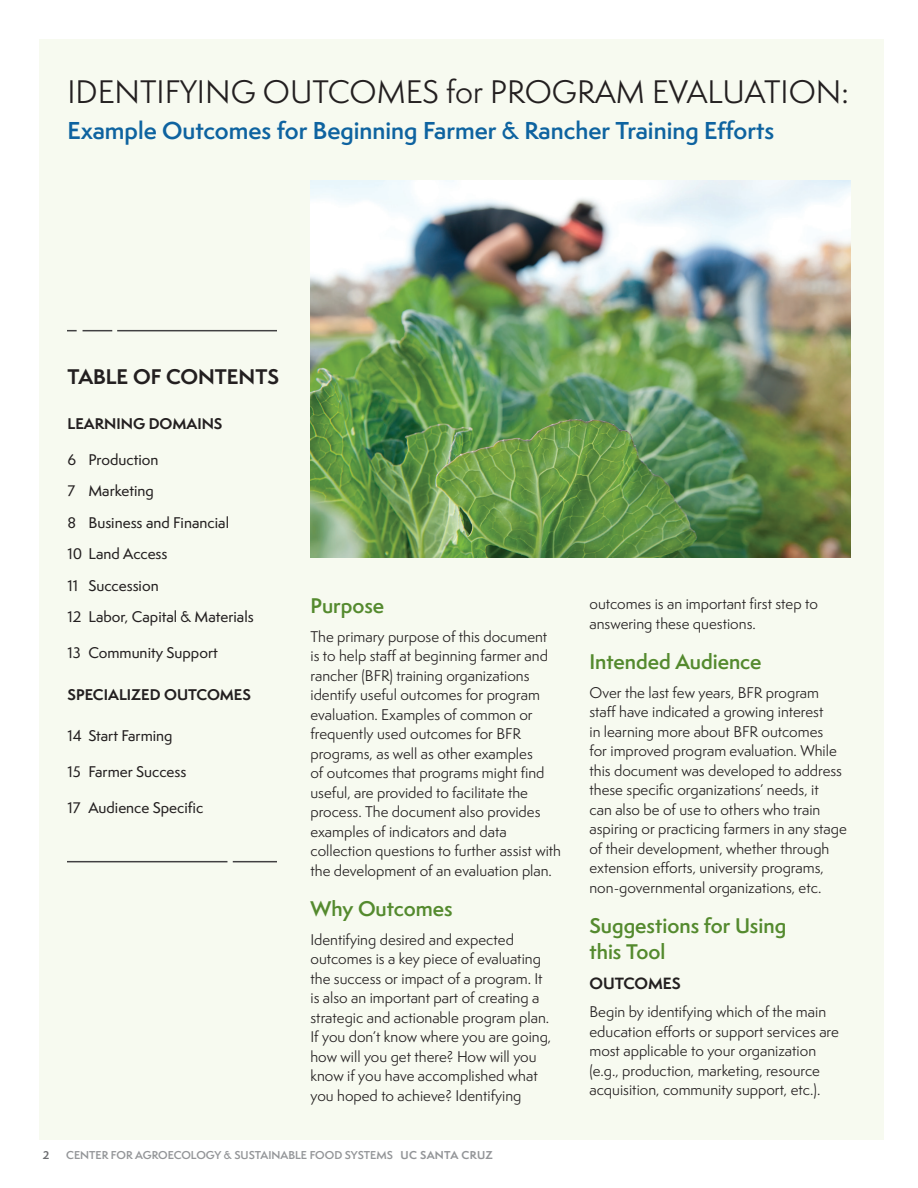
<style>
.page{position:relative;width:918px;height:1188px;background:#fff}
.page>*{position:absolute;margin:0;border:0;box-sizing:border-box;transform-origin:0 0}
.t1{font:30px "Semplicita Pro";color:#231f20}
.t2{font:600 22.5px "Semplicita Pro";color:#0e63a0}
.subhead{font:600 19.5px/25.5px "Semplicita Pro";color:#548a2e}
.body_copy{font:700 19.5px "Semplicita Pro";color:#231f20}
.snall_subhead{font:700 15px "Semplicita Pro";color:#231f20}
.body_copy-2{font:14.25px/19.5px "Semplicita Pro";color:#231f20}
.body_copy-3{font:500 14.25px "Semplicita Pro";color:#231f20}
.body_copy-4{font:700 14.25px "Semplicita Pro";color:#231f20}
.t3{font:600 10.5px "Semplicita Pro";color:#939598}
.t4{font:700 10.5px "Semplicita Pro";color:#6c6d70}
.s1{font-weight:700}
</style>
<div class="page">
<div style="left:40px;top:40px;width:844px;height:1100px;background:#f7faf0"></div>
<hr style="left:68px;top:861px;width:159px;height:1px;background:#414042">
<hr style="left:233px;top:861px;width:44px;height:1px;background:#414042">
<hr style="left:117px;top:330px;width:160px;height:1px;background:#414042">
<svg style="left:83px;top:330px;width:29px;height:1px"></svg>
<img style="left:310px;top:181px;width:540px;height:377px">
<p class="t1" style="left:68px;top:71px;width:783px">IDENTIFYING OUTCOMES for PROGRAM EVALUATION:</p>
<p class="t2" style="left:68px;top:114px;width:708px">Example Outcomes for Beginning Farmer &amp; Rancher Training Efforts</p>
<p class="body_copy" style="left:68px;top:362px;width:213px">TABLE OF CONTENTS</p>
<p class="body_copy-4" style="left:68px;top:413px;width:156px">LEARNING DOMAINS</p>
<p class="body_copy-3" style="left:68px;top:449px;width:93px">6 Production</p>
<p class="body_copy-3" style="left:68px;top:481px;width:88px">7 Marketing</p>
<p class="body_copy-3" style="left:68px;top:512px;width:163px">8 Business and Financial</p>
<p class="body_copy-3" style="left:68px;top:544px;width:102px">10 Land Access</p>
<p class="body_copy-3" style="left:68px;top:575px;width:93px">11 Succession</p>
<p class="body_copy-3" style="left:68px;top:607px;width:188px">12 Labor, Capital &amp; Materials</p>
<p class="body_copy-3" style="left:68px;top:643px;width:152px">13 Community Support</p>
<p class="body_copy-4" style="left:68px;top:684px;width:185px">SPECIALIZED OUTCOMES</p>
<p class="body_copy-3" style="left:68px;top:725px;width:107px">14 Start Farming</p>
<p class="body_copy-3" style="left:68px;top:761px;width:120px">15 Farmer Success</p>
<p class="body_copy-3" style="left:68px;top:797px;width:138px">17 Audience Specific</p>
<p class="subhead" style="left:310px;top:593px;width:75px">Purpose</p>
<p class="body_copy-2" style="left:310px;top:626px;width:252px">The primary purpose of this document<br>is to help staff at beginning farmer and rancher (BFR) training organizations identify useful outcomes for program evaluation. Examples of common or frequently used outcomes for BFR programs, as well as other examples<br>of outcomes that programs might find useful, are provided to facilitate the process. The document also provides examples of indicators and data collection questions to further assist with the development of an evaluation plan.</p>
<p class="subhead" style="left:310px;top:896px;width:144px">Why Outcomes</p>
<p class="body_copy-2" style="left:310px;top:929px;width:242px">Identifying desired and expected outcomes is a key piece of evaluating the success or impact of a program. It is also an important part of creating a strategic and actionable program plan.<br>If you don’t know where you are going, how will you get there? How will you know if you have accomplished what you hoped to achieve? Identifying</p>
<p class="t4" style="left:43px;top:1147px;width:8px">2</p>
<p class="t3" style="left:66px;top:1147px;width:428px">CENTER FOR AGROECOLOGY &amp; SUSTAINABLE FOOD SYSTEMS <span class="s1">UC SANTA CRUZ</span></p>
<p class="body_copy-2" style="left:590px;top:594px;width:230px">outcomes is an important first step to answering these questions.</p>
<p class="subhead" style="left:590px;top:649px;width:174px">Intended Audience</p>
<p class="body_copy-2" style="left:590px;top:682px;width:259px">Over the last few years, BFR program staff have indicated a growing interest<br>in learning more about BFR outcomes<br>for improved program evaluation. While this document was developed to address these specific organizations’ needs, it<br>can also be of use to others who train aspiring or practicing farmers in any stage of their development, whether through extension efforts, university programs, non-governmental organizations, etc.</p>
<p class="subhead" style="left:590px;top:913px;width:198px">Suggestions for Using this Tool</p>
<p class="snall_subhead" style="left:590px;top:972px;width:93px">OUTCOMES</p>
<p class="body_copy-2" style="left:590px;top:1002px;width:251px">Begin by identifying which of the main education efforts or support services are most applicable to your organization (e.g., production, marketing, resource acquisition, community support, etc.).</p>
</div>
